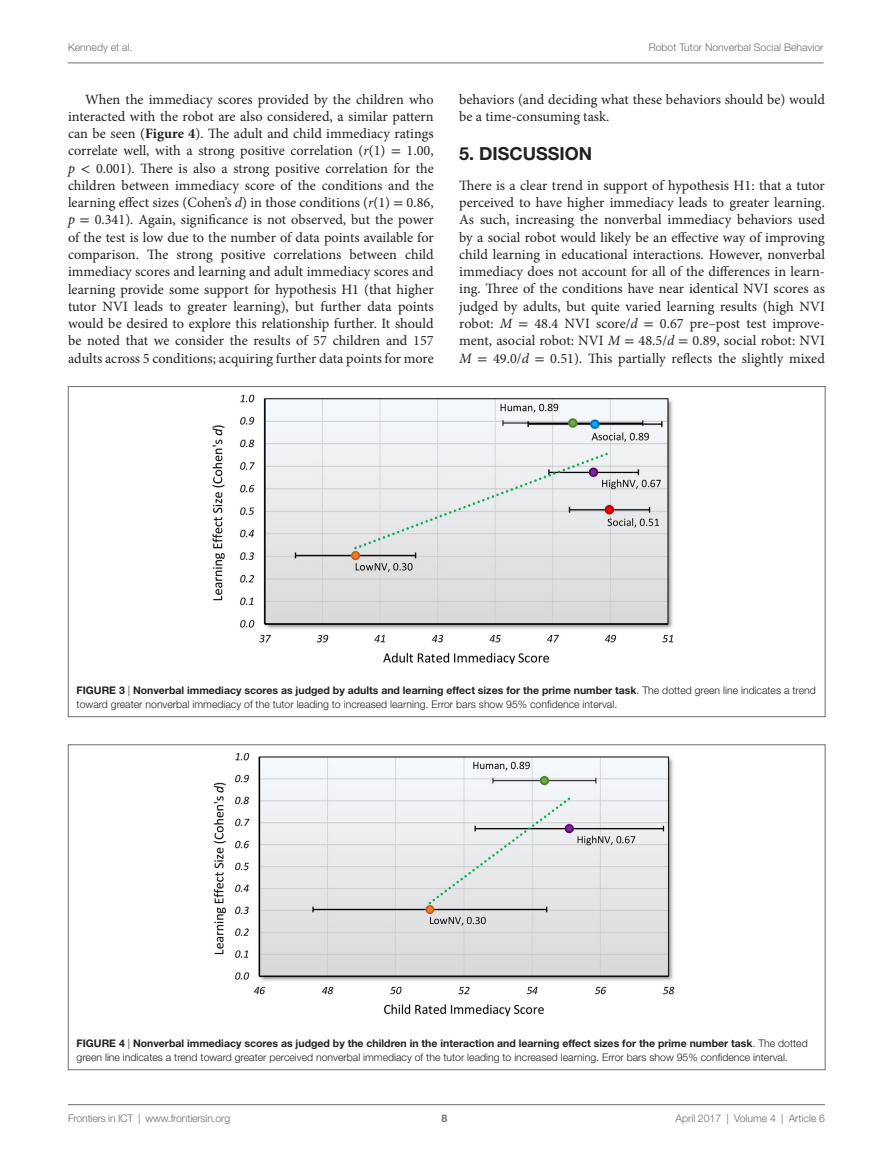
<style>
.page{position:relative;width:893px;height:1170px;background:#fff}
.page>*{position:absolute;margin:0;border:0;box-sizing:border-box;transform-origin:0 0}
.t1{font:700 18px "Helvetica Neue LT Std";color:#231f20}
.t2{font:14.25px/17.2px "Minion Pro";color:#231f20;text-align:justify}
.t3{font:300 10.5px/14.2px "Helvetica Neue LT Std";color:#231f20}
.t4{font:300 10.5px "Helvetica Neue LT Std";color:#6c6d70}
.t5{font:700 10.5px "Helvetica Neue LT Std";color:#6c6d70}
.s1{font-weight:700}
.s2{font-style:italic}
.s3{font-family:"STIX General"}
</style>
<div class="page">
<img style="left:213px;top:753px;width:462px;height:263px">
<img style="left:213px;top:395px;width:460px;height:269px">
<hr style="left:68px;top:63px;width:756px;height:1px;background:#6c6d70">
<hr style="left:68px;top:1104px;width:757px;height:1px;background:#6c6d70">
<p class="t4" style="left:68px;top:41px;width:66px">Kennedy et al.</p>
<p class="t4" style="left:649px;top:41px;width:176px">Robot Tutor Nonverbal Social Behavior</p>
<p class="t2" style="left:68px;top:90px;width:367px;text-indent:17px">When the immediacy scores provided by the children who interacted with the robot are also considered, a similar pattern can be seen (<span class="s1">Figure 4</span>). The adult and child immediacy ratings correlate well, with a strong positive correlation (<span class="s2">r</span>(1) <span class="s3">=</span> 1.00, <span class="s2">p</span> <span class="s3">&lt;</span> 0.001). There is also a strong positive correlation for the children between immediacy score of the conditions and the learning effect sizes (Cohen’s <span class="s2">d</span>) in those conditions (<span class="s2">r</span>(1) <span class="s3">=</span> 0.86, <span class="s2">p</span> <span class="s3">=</span> 0.341). Again, significance is not observed, but the power of the test is low due to the number of data points available for comparison. The strong positive correlations between child immediacy scores and learning and adult immediacy scores and learning provide some support for hypothesis H1 (that higher tutor NVI leads to greater learning), but further data points would be desired to explore this relationship further. It should be noted that we consider the results of 57 children and 157 adults across 5 conditions; acquiring further data points for more</p>
<p class="t2" style="left:459px;top:90px;width:367px">behaviors (and deciding what these behaviors should be) would be a time-consuming task.</p>
<p class="t1" style="left:459px;top:142px;width:132px">5. DISCUSSION</p>
<p class="t2" style="left:459px;top:177px;width:367px">There is a clear trend in support of hypothesis H1: that a tutor perceived to have higher immediacy leads to greater learning.<br>As such, increasing the nonverbal immediacy behaviors used by a social robot would likely be an effective way of improving child learning in educational interactions. However, nonverbal immediacy does not account for all of the differences in learn&shy;ing. Three of the conditions have near identical NVI scores as judged by adults, but quite varied learning results (high NVI robot: <span class="s2">M</span> <span class="s3">=</span> 48.4 NVI score/<span class="s2">d</span> <span class="s3">=</span> 0.67 pre–post test improve&shy;ment, asocial robot: NVI <span class="s2">M</span> <span class="s3">=</span> 48.5/<span class="s2">d</span> <span class="s3">=</span> 0.89, social robot: NVI <span class="s2">M</span> <span class="s3">=</span> 49.0/<span class="s2">d</span> <span class="s3">=</span> 0.51). This partially reflects the slightly mixed</p>
<p class="t3" style="left:77px;top:682px;width:741px"><span class="s1">Figure 3</span> | <span class="s1">Nonverbal immediacy scores as judged by adults and learning effect sizes for the prime number task</span>. The dotted green line indicates a trend toward greater nonverbal immediacy of the tutor leading to increased learning. Error bars show 95% confidence interval.</p>
<p class="t3" style="left:77px;top:1035px;width:733px"><span class="s1">Figure 4</span> | <span class="s1">Nonverbal immediacy scores as judged by the children in the interaction and learning effect sizes for the prime number task</span>. The dotted green line indicates a trend toward greater perceived nonverbal immediacy of the tutor leading to increased learning. Error bars show 95% confidence interval.</p>
<p class="t4" style="left:68px;top:1111px;width:164px">Frontiers in ICT | www.frontiersin.org</p>
<p class="t4" style="left:675px;top:1111px;width:151px">April 2017 | Volume 4 | Article 6</p>
<p class="t5" style="left:441px;top:1111px;width:7px">8</p>
</div>
